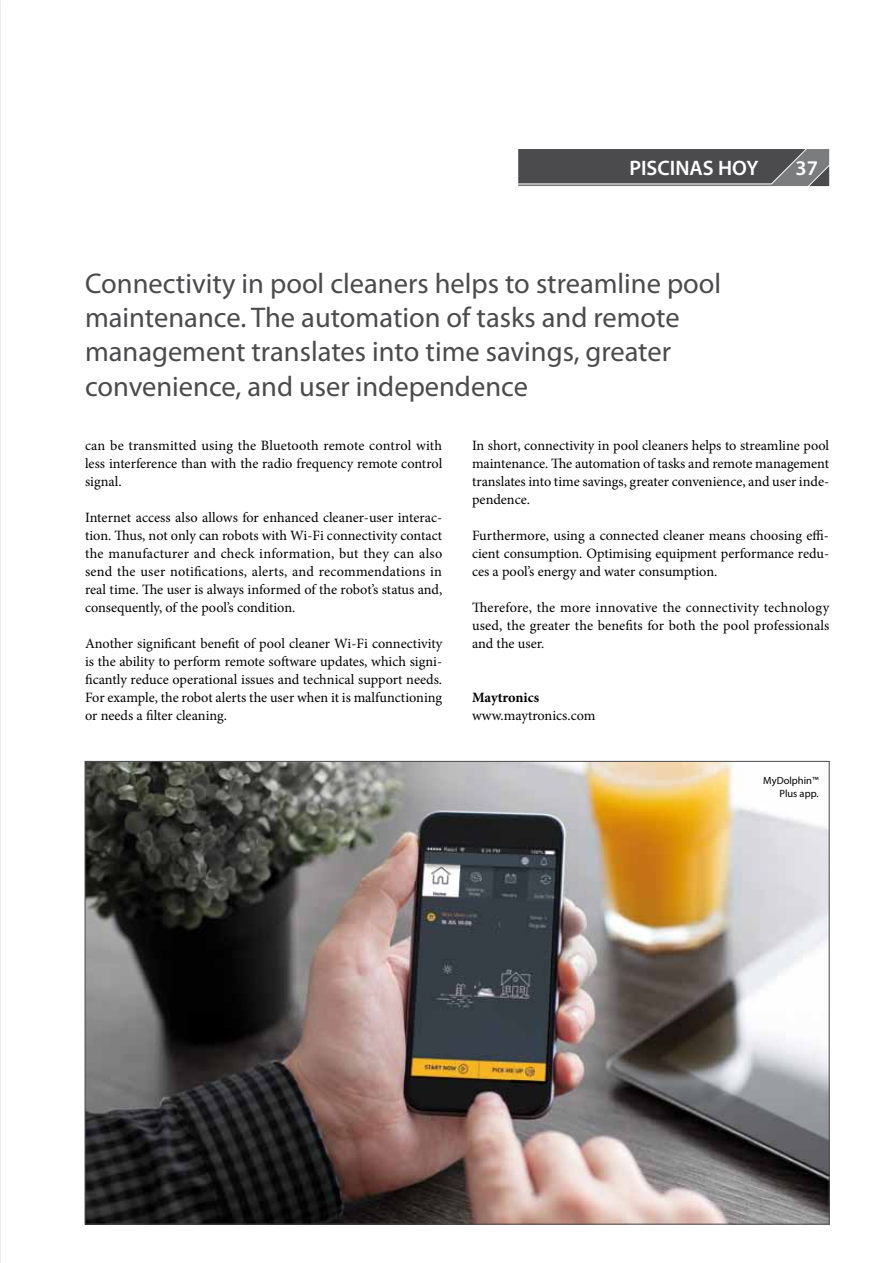
<style>
.page{position:relative;width:893px;height:1263px;background:#fff}
.page>*{position:absolute;margin:0;border:0;box-sizing:border-box;transform-origin:0 0}
.t1{font:28.5px/34.2px "Myriad Pro";color:#4b4b4d}
.t2{font:600 21px "Myriad Pro";color:#fff}
.t3{font:14.25px/18px "Minion Pro";color:#000;text-align:justify}
.t4{font:700 14.25px "Minion Pro";letter-spacing:-.005em;color:#000}
.t5{font:10.5px/12.6px "Myriad Pro";color:#000;text-align:right}
</style>
<div class="page">
<img style="left:87px;top:763px;width:740px;height:459px">
<svg style="left:518px;top:149px;width:311px;height:37px;background:#575759"></svg>
<h2 class="t2" style="left:629px;top:154px;width:131px">PISCINAS HOY</h2>
<h2 class="t2" style="left:796px;top:155px;width:24px">37</h2>
<h1 class="t1" style="left:85px;top:266px;width:638px">Connectivity in pool cleaners helps to streamline pool maintenance. The automation of tasks and remote management translates into time savings, greater convenience, and user independence</h1>
<p class="t3" style="left:85px;top:437px;width:359px">can be transmitted using the Bluetooth remote control with less interference than with the radio frequency remote control signal.</p>
<p class="t3" style="left:85px;top:509px;width:359px">Internet access also allows for enhanced cleaner-user interac&shy;tion. Thus, not only can robots with Wi-Fi connectivity contact the manufacturer and check information, but they can also send the user notifications, alerts, and recommendations in real time. The user is always informed of the robot’s status and, consequently, of the pool’s condition.</p>
<p class="t3" style="left:85px;top:634px;width:359px">Another significant benefit of pool cleaner Wi-Fi connectivity is the ability to perform remote software updates, which signi&shy;ficantly reduce operational issues and technical support needs.<br>For example, the robot alerts the user when it is malfunctioning or needs a filter cleaning.</p>
<p class="t3" style="left:472px;top:436px;width:359px">In short, connectivity in pool cleaners helps to streamline pool maintenance. The automation of tasks and remote management translates into time savings, greater convenience, and user inde&shy;pendence.</p>
<p class="t3" style="left:472px;top:526px;width:359px">Furthermore, using a connected cleaner means choosing effi&shy;cient consumption. Optimising equipment performance redu&shy;ces a pool’s energy and water consumption.</p>
<p class="t3" style="left:472px;top:598px;width:359px">Therefore, the more innovative the connectivity technology used, the greater the benefits for both the pool professionals and the user.</p>
<p class="t4" style="left:472px;top:687px;width:69px">Maytronics</p>
<p class="t3" style="left:472px;top:706px;width:125px">www.maytronics.com</p>
<p class="t5" style="left:763px;top:774px;width:57px">MyDolphin™<br>Plus app.</p>
</div>
